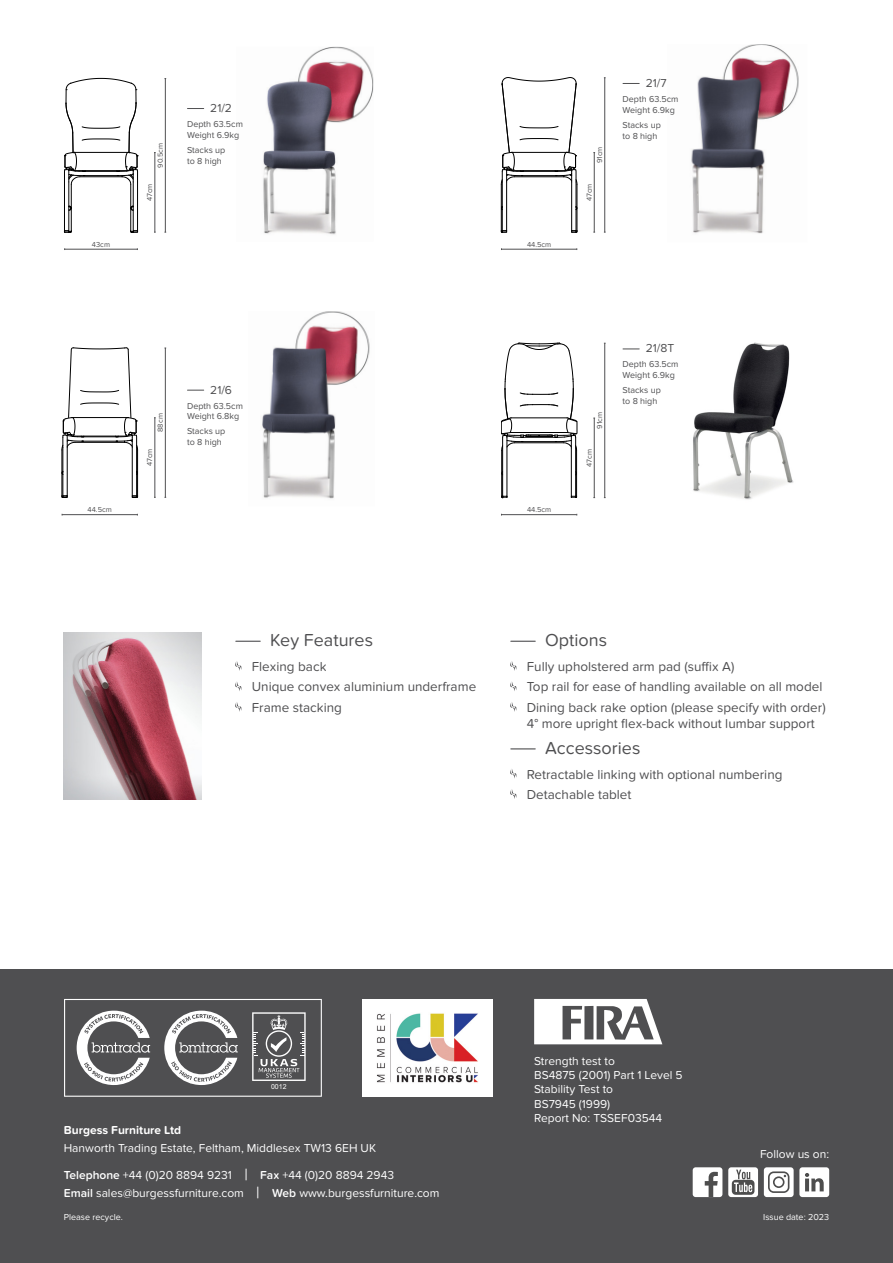
<style>
.page{position:relative;width:893px;height:1263px;background:#fff}
.page>*{position:absolute;margin:0;border:0;box-sizing:border-box;transform-origin:0 0}
.t1{font:18px "Proxima Nova Soft";color:#4f4f51}
.t2{font:13.5px/20.4px "Proxima Nova Soft";color:#4f4f51}
.t3{font:12px/14.4px "Proxima Nova Soft";color:#fff}
.t4{font:700 12px "Proxima Nova Soft";color:#fff}
.t5{font:12px "Proxima Nova Soft";color:#4f4f51}
.t6{font:9px/10.8px "Proxima Nova Soft";color:#4f4f51}
.t7{font:9px "Proxima Nova Soft";color:#fff}
.t8{font:7.5px "Proxima Nova Soft";color:#4f4f51}
.t9{font:6.9px "Arial";color:#fff}
.s1{font-weight:600}
.s2{font-size:16.5px}
</style>
<div class="page">
<img style="left:693px;top:342px;width:101px;height:158px">
<img style="left:691px;top:44px;width:108px;height:190px">
<hr style="left:137px;top:182px;width:1px;height:49px;background:#000">
<hr style="left:133px;top:182px;width:1px;height:49px;background:#000">
<hr style="left:69px;top:182px;width:1px;height:49px;background:#000">
<hr style="left:64px;top:182px;width:1px;height:49px;background:#000">
<hr style="left:71px;top:184px;width:1px;height:47px;background:#000">
<hr style="left:130px;top:184px;width:1px;height:47px;background:#000">
<svg style="left:64px;top:231px;width:8px;height:2px"></svg>
<svg style="left:130px;top:231px;width:8px;height:2px"></svg>
<svg style="left:64px;top:78px;width:74px;height:106px"></svg>
<hr style="left:65px;top:249px;width:72px;height:1px;background:#4f4f51">
<hr style="left:165px;top:348px;width:1px;height:149px;background:#4f4f51">
<hr style="left:155px;top:418px;width:1px;height:79px;background:#4f4f51">
<img style="left:263px;top:47px;width:111px;height:188px">
<svg style="left:236px;top:641px;width:24px;height:1px"></svg>
<svg style="left:235px;top:661px;width:6px;height:10px"></svg>
<svg style="left:235px;top:681px;width:6px;height:10px"></svg>
<svg style="left:235px;top:702px;width:6px;height:10px"></svg>
<svg style="left:511px;top:641px;width:24px;height:1px"></svg>
<svg style="left:510px;top:661px;width:6px;height:10px"></svg>
<svg style="left:510px;top:681px;width:6px;height:10px"></svg>
<svg style="left:510px;top:702px;width:6px;height:10px"></svg>
<svg style="left:511px;top:748px;width:24px;height:1px"></svg>
<svg style="left:510px;top:769px;width:6px;height:10px"></svg>
<svg style="left:510px;top:789px;width:6px;height:10px"></svg>
<svg style="left:187px;top:108px;width:17px;height:1px"></svg>
<svg style="left:187px;top:390px;width:17px;height:1px"></svg>
<hr style="left:62px;top:514px;width:75px;height:1px;background:#4f4f51">
<hr style="left:165px;top:79px;width:1px;height:153px;background:#4f4f51">
<hr style="left:155px;top:153px;width:1px;height:79px;background:#4f4f51">
<hr style="left:501px;top:249px;width:76px;height:1px;background:#4f4f51">
<svg style="left:623px;top:83px;width:16px;height:1px"></svg>
<svg style="left:623px;top:349px;width:16px;height:1px"></svg>
<hr style="left:501px;top:514px;width:76px;height:1px;background:#4f4f51">
<hr style="left:604px;top:343px;width:1px;height:155px;background:#4f4f51">
<hr style="left:594px;top:418px;width:1px;height:80px;background:#4f4f51">
<hr style="left:604px;top:78px;width:1px;height:154px;background:#4f4f51">
<hr style="left:594px;top:153px;width:1px;height:79px;background:#4f4f51">
<hr style="left:136px;top:448px;width:1px;height:48px;background:#000">
<hr style="left:132px;top:448px;width:1px;height:48px;background:#000">
<hr style="left:67px;top:448px;width:1px;height:48px;background:#000">
<hr style="left:63px;top:448px;width:1px;height:48px;background:#000">
<hr style="left:62px;top:450px;width:1px;height:46px;background:#000">
<hr style="left:137px;top:450px;width:1px;height:46px;background:#000">
<svg style="left:62px;top:496px;width:6px;height:2px"></svg>
<svg style="left:132px;top:496px;width:6px;height:2px"></svg>
<svg style="left:62px;top:347px;width:76px;height:103px"></svg>
<img style="left:262px;top:311px;width:108px;height:188px">
<hr style="left:576px;top:182px;width:1px;height:49px;background:#000">
<hr style="left:571px;top:182px;width:1px;height:49px;background:#000">
<hr style="left:506px;top:182px;width:1px;height:49px;background:#000">
<hr style="left:502px;top:182px;width:1px;height:49px;background:#000">
<hr style="left:501px;top:184px;width:1px;height:47px;background:#000">
<hr style="left:577px;top:184px;width:1px;height:47px;background:#000">
<svg style="left:501px;top:230px;width:6px;height:3px"></svg>
<svg style="left:571px;top:231px;width:7px;height:2px"></svg>
<svg style="left:501px;top:77px;width:76px;height:107px"></svg>
<img style="left:64px;top:632px;width:137px;height:167px">
<div style="left:0;top:969px;width:893px;height:294px;background:#4f4f51"></div>
<div style="left:799px;top:1167px;width:30px;height:30px;background:#fff;border-radius:3px"></div>
<svg style="left:805px;top:1173px;width:19px;height:18px"></svg>
<div style="left:693px;top:1167px;width:29px;height:30px;background:#fff;border-radius:3px"></div>
<svg style="left:705px;top:1172px;width:13px;height:25px"></svg>
<div style="left:764px;top:1167px;width:30px;height:30px;background:#fff;border-radius:3px"></div>
<svg style="left:768px;top:1171px;width:21px;height:22px"></svg>
<div style="left:728px;top:1167px;width:30px;height:30px;background:#fff;border-radius:3px"></div>
<svg style="left:732px;top:1169px;width:22px;height:26px"></svg>
<svg style="left:534px;top:999px;width:128px;height:45px"></svg>
<div style="left:362px;top:999px;width:131px;height:98px;background:#fff"></div>
<img style="left:377px;top:1013px;width:101px;height:70px">
<svg style="left:64px;top:999px;width:258px;height:98px"></svg>
<hr style="left:575px;top:448px;width:1px;height:48px;background:#000">
<hr style="left:571px;top:448px;width:1px;height:48px;background:#000">
<hr style="left:507px;top:438px;width:1px;height:58px;background:#000">
<hr style="left:502px;top:448px;width:1px;height:48px;background:#000">
<hr style="left:501px;top:450px;width:1px;height:46px;background:#000">
<hr style="left:576px;top:450px;width:1px;height:46px;background:#000">
<svg style="left:501px;top:496px;width:7px;height:2px"></svg>
<svg style="left:571px;top:496px;width:6px;height:2px"></svg>
<svg style="left:501px;top:343px;width:76px;height:108px"></svg>
<p class="t8" style="left:92px;top:240px;width:20px">43cm</p>
<p class="t8" style="left:156px;top:168px;width:26px;rotate:-90deg">90.5cm</p>
<p class="t8" style="left:146px;top:201px;width:19px;rotate:-90deg">47cm</p>
<p class="t5" style="left:210px;top:101px;width:23px">21/2</p>
<p class="t6" style="left:187px;top:119px;width:57px">Depth 63.5cm<br>Weight 6.9kg</p>
<p class="t6" style="left:187px;top:145px;width:40px">Stacks up to 8 high</p>
<p class="t8" style="left:88px;top:505px;width:26px">44.5cm</p>
<p class="t8" style="left:156px;top:432px;width:20px;rotate:-90deg">88cm</p>
<p class="t8" style="left:146px;top:466px;width:19px;rotate:-90deg">47cm</p>
<p class="t5" style="left:210px;top:383px;width:23px">21/6</p>
<p class="t6" style="left:187px;top:400px;width:57px">Depth 63.5cm<br>Weight 6.8kg</p>
<p class="t6" style="left:187px;top:426px;width:40px">Stacks up to 8 high</p>
<h1 class="t1" style="left:270px;top:630px;width:104px">Key Features</h1>
<p class="t2" style="left:252px;top:656px;width:226px">Flexing back<br>Unique convex aluminium underframe<br>Frame stacking</p>
<p class="t8" style="left:527px;top:240px;width:26px">44.5cm</p>
<p class="t8" style="left:595px;top:163px;width:18px;rotate:-90deg">91cm</p>
<p class="t8" style="left:585px;top:201px;width:19px;rotate:-90deg">47cm</p>
<p class="t5" style="left:646px;top:76px;width:22px">21/7</p>
<p class="t6" style="left:623px;top:94px;width:57px">Depth 63.5cm<br>Weight 6.9kg</p>
<p class="t6" style="left:623px;top:119px;width:40px">Stacks up to 8 high</p>
<p class="t8" style="left:527px;top:505px;width:26px">44.5cm</p>
<p class="t8" style="left:595px;top:429px;width:18px;rotate:-90deg">91cm</p>
<p class="t8" style="left:585px;top:467px;width:19px;rotate:-90deg">47cm</p>
<p class="t5" style="left:646px;top:341px;width:30px">21/8T</p>
<p class="t6" style="left:623px;top:359px;width:57px">Depth 63.5cm<br>Weight 6.9kg</p>
<p class="t6" style="left:623px;top:385px;width:40px">Stacks up to 8 high</p>
<h1 class="t1" style="left:545px;top:630px;width:63px">Options</h1>
<p class="t2" style="left:527px;top:656px;width:300px">Fully upholstered arm pad (suffix A)<br>Top rail for ease of handling available on all model<br>Dining back rake option (please specify with order)</p>
<p class="t2" style="left:527px;top:713px;width:289px">4° more upright flex-back without lumbar support</p>
<h1 class="t1" style="left:545px;top:738px;width:97px">Accessories</h1>
<p class="t2" style="left:527px;top:764px;width:257px">Retractable linking with optional numbering<br>Detachable tablet</p>
<p class="t3" style="left:534px;top:1053px;width:150px">Strength test to<br>BS4875 (2001) Part 1 Level 5<br>Stability Test to<br>BS7945 (1999)<br>Report No: TSSEF03544</p>
<p class="t9" style="left:271px;top:1082px;width:17px">0012</p>
<p class="t4" style="left:64px;top:1123px;width:119px">Burgess Furniture Ltd</p>
<p class="t3" style="left:64px;top:1141px;width:314px">Hanworth Trading Estate, Feltham, Middlesex TW13 6EH UK</p>
<p class="t3" style="left:64px;top:1166px;width:377px;line-height:18px"><span class="s1">Telephone</span> +44 (0)20 8894 9231 <span class="s2">|</span> <span class="s1">Fax</span> +44 (0)20 8894 2943<br><span class="s1">Email</span> sales@burgessfurniture.com <span class="s2">|</span> <span class="s1">Web</span> www.burgessfurniture.com</p>
<p class="t7" style="left:64px;top:1212px;width:61px">Please recycle.</p>
<p class="t7" style="left:763px;top:1212px;width:67px">Issue date: 2023</p>
<p class="t3" style="left:760px;top:1147px;width:71px">Follow us on:</p>
</div>
